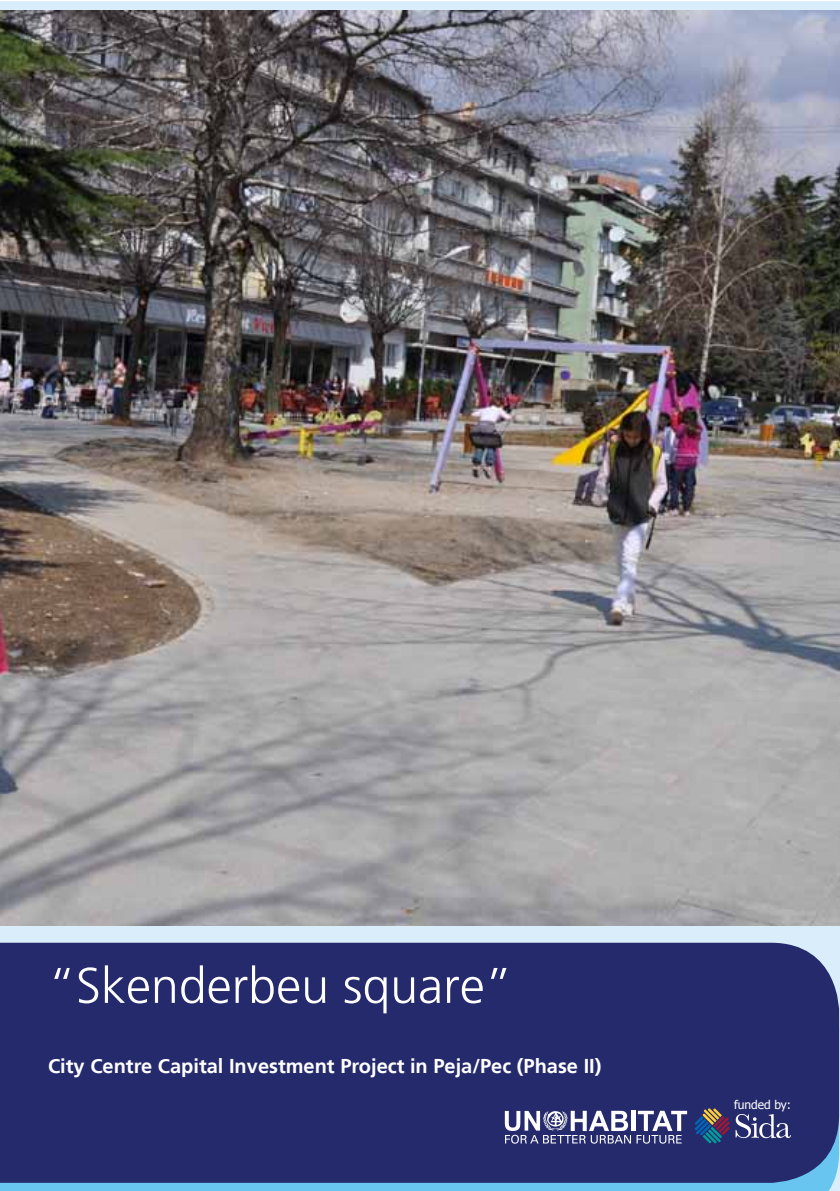
<style>
.page{position:relative;width:840px;height:1191px;background:#fff}
.page>*{position:absolute;margin:0;border:0;box-sizing:border-box;transform-origin:0 0}
.t1{font:300 50px "Frutiger LT";color:#fff}
.t2{font:700 20px "Frutiger LT";color:#fff}
.t3{font:12px "Tahoma";letter-spacing:-.005em;color:#fff}
</style>
<div class="page">
<div style="left:0;top:2px;width:838px;height:1189px;background:#d9edfa"></div>
<svg style="left:0;top:1182px;width:834px;height:9px;background:#61b7e4"></svg>
<div style="left:0;top:942px;width:838px;height:240px;background:#252a6c"></div>
<hr style="left:631px;top:1110px;width:4px;height:21px;background:#fff">
<svg style="left:504px;top:1110px;width:126px;height:33px;background:#7376a1"></svg>
<svg style="left:636px;top:1110px;width:50px;height:33px;background:#6c6f9c"></svg>
<svg style="left:694px;top:1108px;width:35px;height:35px"></svg>
<svg style="left:735px;top:1114px;width:55px;height:24px"></svg>
<img style="left:0;top:10px;width:839px;height:915px">
<h1 class="t1" style="left:48px;top:957px;width:466px">“Skenderbeu square”</h1>
<p class="t2" style="left:48px;top:1054px;width:554px">City Centre Capital Investment Project in Peja/Pec (Phase II)</p>
<p class="t3" style="left:733px;top:1096px;width:58px">funded by:</p>
</div>
